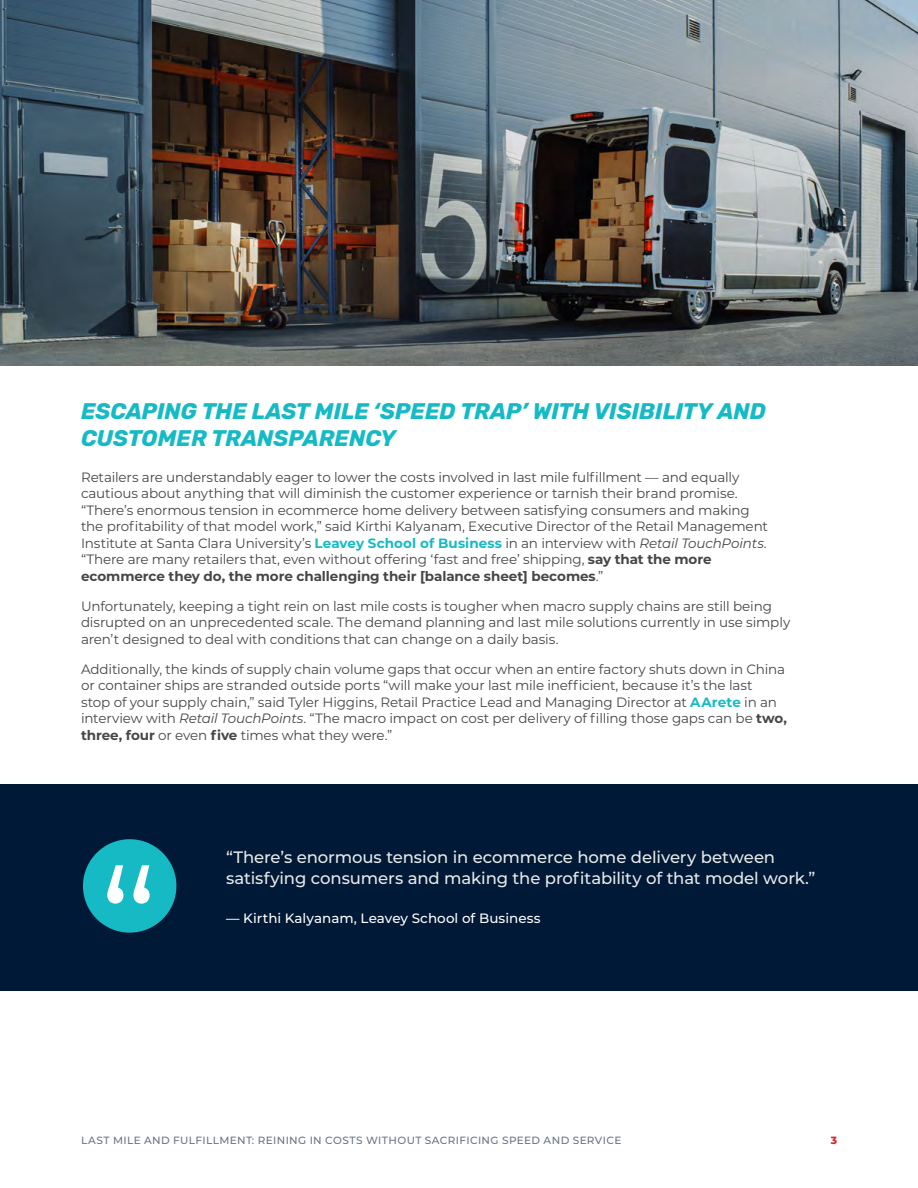
<style>
.page{position:relative;width:918px;height:1188px;background:#fff}
.page>*{position:absolute;margin:0;border:0;box-sizing:border-box;transform-origin:0 0}
.t1{font:italic 700 22.5px/27px "Rubik";color:#16bac5}
.t2{font:500 16.5px/21px "Montserrat";letter-spacing:-.005em;color:#e7e9e8}
.t3{font:13.5px/16.5px "Montserrat";letter-spacing:-.01em;color:#454647}
.t4{font:500 13.5px "Montserrat";color:#fff}
.t5{font:500 10.5px "Montserrat";letter-spacing:.035em;color:#667586}
.t6{font:800 10.5px "Montserrat";color:#d52a2f}
.s1{font-weight:700;color:#16bac5}
.s2{font-style:italic}
.s3{font-weight:700}
</style>
<div class="page">
<img style="left:0;top:0;width:918px;height:365px">
<div style="left:0;top:784px;width:918px;height:206px;background:#001936"></div>
<div style="left:83px;top:839px;width:93px;height:94px;background:#16bac5;border-radius:50%"></div>
<svg style="left:107px;top:865px;width:43px;height:39px"></svg>
<h1 class="t1" style="left:81px;top:398px;width:686px">ESCAPING THE LAST MILE ‘SPEED TRAP’ WITH VISIBILITY AND<br>CUSTOMER TRANSPARENCY</h1>
<p class="t3" style="left:81px;top:468px;width:689px">Retailers are understandably eager to lower the costs involved in last mile fulfillment — and equally cautious about anything that will diminish the customer experience or tarnish their brand promise. “There’s enormous tension in ecommerce home delivery between satisfying consumers and making the profitability of that model work,” said Kirthi Kalyanam, Executive Director of the Retail Management Institute at Santa Clara University’s <span class="s1">Leavey School of Business</span> in an interview with <span class="s2">Retail TouchPoints</span>. “There are many retailers that, even without offering ‘fast and free’ shipping, <span class="s3">say that the more ecommerce they do, the more challenging their [balance sheet] becomes</span>.”</p>
<p class="t3" style="left:81px;top:597px;width:711px">Unfortunately, keeping a tight rein on last mile costs is tougher when macro supply chains are still being disrupted on an unprecedented scale. The demand planning and last mile solutions currently in use simply aren’t designed to deal with conditions that can change on a daily basis.</p>
<p class="t3" style="left:81px;top:660px;width:707px">Additionally, the kinds of supply chain volume gaps that occur when an entire factory shuts down in China or container ships are stranded outside ports “will make your last mile inefficient, because it’s the last<br>stop of your supply chain,” said Tyler Higgins, Retail Practice Lead and Managing Director at <span class="s1">AArete</span> in an interview with <span class="s2">Retail TouchPoints</span>. “The macro impact on cost per delivery of filling those gaps can be <span class="s3">two, three, four</span> or even <span class="s3">five</span> times what they were.”</p>
<p class="t2" style="left:226px;top:846px;width:591px">“There’s enormous tension in ecommerce home delivery between satisfying consumers and making the profitability of that model work.”</p>
<p class="t4" style="left:226px;top:909px;width:316px">— Kirthi Kalyanam, Leavey School of Business</p>
<p class="t5" style="left:81px;top:1133px;width:542px">LAST MILE AND FULFILLMENT: REINING IN COSTS WITHOUT SACRIFICING SPEED AND SERVICE</p>
<p class="t6" style="left:831px;top:1133px;width:8px">3</p>
</div>
